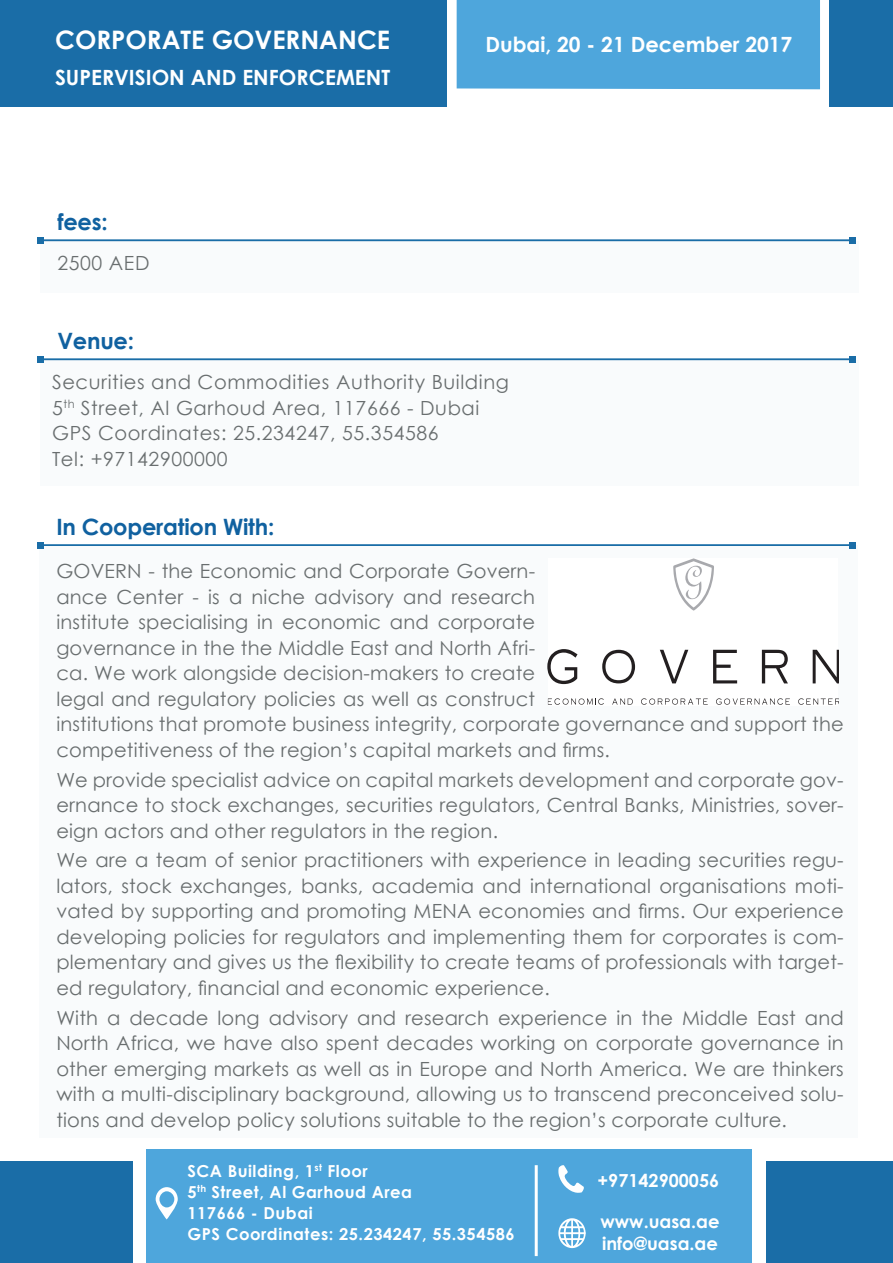
<style>
.page{position:relative;width:893px;height:1263px;background:#fff}
.page>*{position:absolute;margin:0;border:0;box-sizing:border-box;transform-origin:0 0}
.t1{font:700 25.5px "Century Gothic";color:#fff}
.t2{font:700 22.5px "Century Gothic";letter-spacing:-.01em;color:#1061a0}
.t3{font:700 21px "Century Gothic";color:#fff}
.t4{font:19.5px/25.5px "Century Gothic";letter-spacing:.01em;color:#696e6f;text-align:justify}
.t5{font:19.5px "Century Gothic";letter-spacing:.03em;color:#696e6f}
.t6{font:700 18px "Century Gothic";color:#fff}
.t7{font:700 16.5px "Century Gothic";letter-spacing:.03em;color:#fff}
</style>
<div class="page">
<div style="left:146px;top:1149px;width:606px;height:114px;background:#4ea6dc"></div>
<svg style="left:558px;top:1165px;width:26px;height:28px"></svg>
<svg style="left:558px;top:1218px;width:28px;height:30px"></svg>
<svg style="left:156px;top:1187px;width:22px;height:32px"></svg>
<hr style="left:535px;top:1165px;width:3px;height:91px;background:#fff">
<div style="left:0;top:1162px;width:133px;height:101px;background:#1a6da7"></div>
<div style="left:766px;top:1162px;width:127px;height:101px;background:#1a6da7"></div>
<div style="left:0;top:0;width:447px;height:106px;background:#1a6da7"></div>
<div style="left:457px;top:0;width:363px;height:90px;background:#4ea6dc"></div>
<div style="left:829px;top:0;width:64px;height:106px;background:#1a6da7"></div>
<div style="left:39px;top:545px;width:819px;height:592px;background:#f9fbfc"></div>
<svg style="left:850px;top:542px;width:6px;height:6px"></svg>
<hr style="left:40px;top:544px;width:816px;height:2px;background:#1a6da7">
<svg style="left:37px;top:542px;width:6px;height:6px"></svg>
<div style="left:40px;top:360px;width:819px;height:126px;background:#f9fbfc"></div>
<svg style="left:850px;top:356px;width:6px;height:6px"></svg>
<hr style="left:40px;top:359px;width:816px;height:1px;background:#1a6da7">
<svg style="left:37px;top:356px;width:6px;height:6px"></svg>
<div style="left:40px;top:241px;width:819px;height:51px;background:#f9fbfc"></div>
<svg style="left:850px;top:237px;width:6px;height:6px"></svg>
<hr style="left:40px;top:240px;width:816px;height:1px;background:#1a6da7">
<svg style="left:37px;top:237px;width:6px;height:6px"></svg>
<div style="left:549px;top:558px;width:289px;height:147px;background:#fff"></div>
<svg style="left:548px;top:649px;width:29px;height:35px"></svg>
<svg style="left:602px;top:650px;width:33px;height:33px"></svg>
<svg style="left:660px;top:650px;width:28px;height:33px"></svg>
<svg style="left:713px;top:650px;width:24px;height:33px"></svg>
<svg style="left:762px;top:650px;width:26px;height:33px"></svg>
<svg style="left:813px;top:650px;width:26px;height:33px"></svg>
<svg style="left:548px;top:698px;width:56px;height:7px"></svg>
<svg style="left:612px;top:698px;width:21px;height:7px"></svg>
<svg style="left:641px;top:698px;width:67px;height:7px"></svg>
<svg style="left:716px;top:698px;width:74px;height:7px"></svg>
<svg style="left:798px;top:698px;width:41px;height:7px"></svg>
<svg style="left:673px;top:558px;width:41px;height:52px"></svg>
<p class="t1" style="left:55px;top:20px;width:337px">CORPORATE GOVERNANCE</p>
<p class="t3" style="left:485px;top:29px;width:309px">Dubai, 20 - 21 December 2017</p>
<p class="t3" style="left:55px;top:61px;width:337px">SUPERVISION AND ENFORCEMENT</p>
<p class="t2" style="left:57px;top:204px;width:52px">fees:</p>
<p class="t4" style="left:57px;top:250px;width:94px">2500 AED</p>
<p class="t2" style="left:57px;top:323px;width:78px">Venue:</p>
<p class="t5" style="left:52px;top:368px;width:458px">Securities and Commodities Authority Building</p>
<p class="t5" style="left:52px;top:394px;width:429px">5<sup>th</sup> Street, Al Garhoud Area, 117666 - Dubai</p>
<p class="t5" style="left:52px;top:419px;width:388px">GPS Coordinates: 25.234247, 55.354586</p>
<p class="t5" style="left:52px;top:445px;width:177px">Tel: +97142900000</p>
<p class="t2" style="left:56px;top:509px;width:220px">In Cooperation With:</p>
<p class="t4" style="left:56px;top:558px;width:789px;text-align:left">GOVERN - the Economic and Corporate Govern-<br>ance Center - is a niche advisory and research<br>institute specialising in economic and corporate<br>governance in the the Middle East and North Afri-<br>ca. We work alongside decision-makers to create<br>legal and regulatory policies as well as construct<br>institutions that promote business integrity, corporate governance and support the competitiveness of the region’s capital markets and firms.</p>
<p class="t4" style="left:56px;top:766px;width:789px">We provide specialist advice on capital markets development and corporate gov&shy;ernance to stock exchanges, securities regulators, Central Banks, Ministries, sover&shy;eign actors and other regulators in the region.</p>
<p class="t4" style="left:56px;top:847px;width:789px">We are a team of senior practitioners with experience in leading securities regu&shy;lators, stock exchanges, banks, academia and international organisations moti&shy;vated by supporting and promoting MENA economies and firms. Our experience developing policies for regulators and implementing them for corporates is com&shy;plementary and gives us the flexibility to create teams of professionals with target&shy;ed regulatory, financial and economic experience.</p>
<p class="t4" style="left:56px;top:1004px;width:789px">With a decade long advisory and research experience in the Middle East and North Africa, we have also spent decades working on corporate governance in other emerging markets as well as in Europe and North America. We are thinkers with a multi-disciplinary background, allowing us to transcend preconceived solu&shy;tions and develop policy solutions suitable to the region’s corporate culture.</p>
<p class="t7" style="left:187px;top:1158px;width:182px">SCA Building, 1<sup>st</sup> Floor</p>
<p class="t7" style="left:187px;top:1179px;width:226px">5<sup>th</sup> Street, Al Garhoud Area</p>
<p class="t7" style="left:187px;top:1200px;width:127px">117666 - Dubai</p>
<p class="t7" style="left:187px;top:1221px;width:329px">GPS Coordinates: 25.234247, 55.354586</p>
<p class="t6" style="left:597px;top:1167px;width:123px">+97142900056</p>
<p class="t6" style="left:600px;top:1208px;width:121px">www.uasa.ae</p>
<p class="t6" style="left:602px;top:1229px;width:117px">info@uasa.ae</p>
</div>
